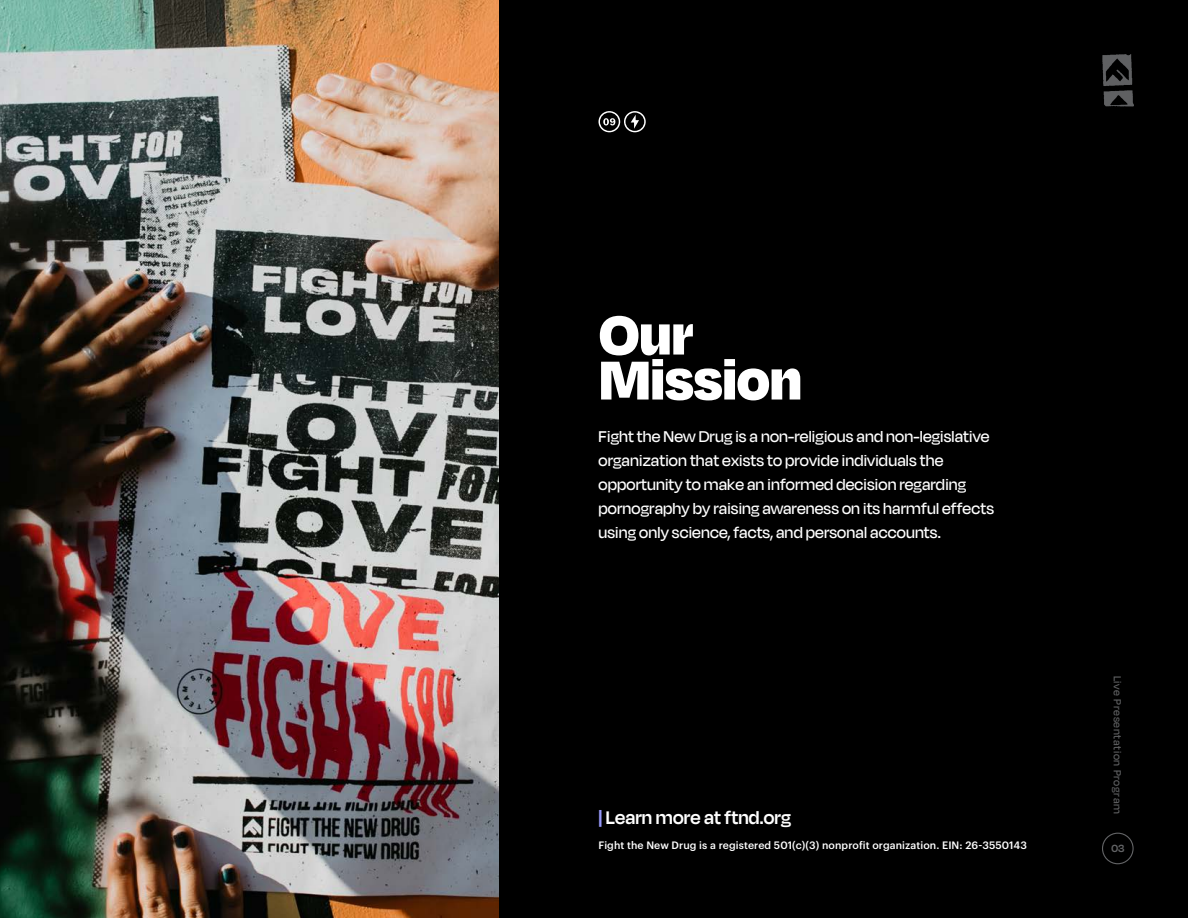
<style>
.page{position:relative;width:1188px;height:918px;background:#000}
.page>*{position:absolute;margin:0;border:0;box-sizing:border-box;transform-origin:0 0}
.t1{font:900 63px "Degular";letter-spacing:-.02em;color:#fff}
.t2{font:600 21px "Degular Display";letter-spacing:.01em;color:#fff}
.t3{font:500 18px/24px "Degular Display";letter-spacing:.01em;color:#fff}
.t4{font:500 12px "Degular Display";letter-spacing:.06em;color:#5f6062}
.t5{font:600 12px "Degular Display";color:#636466}
.t6{font:500 10.5px "Graphik";letter-spacing:.01em;color:#fff}
.s1{color:#9799f9}
</style>
<div class="page">
<div style="left:1102px;top:833px;width:32px;height:31px;border:1px solid #636466;border-radius:50%"></div>
<svg style="left:1102px;top:54px;width:32px;height:53px"></svg>
<img style="left:0;top:0;width:499px;height:918px">
<svg style="left:599px;top:111px;width:47px;height:21px"></svg>
<p class="t1" style="left:598px;top:293px;width:97px">Our</p>
<p class="t1" style="left:598px;top:338px;width:206px">Mission</p>
<p class="t3" style="left:598px;top:424px;width:397px">Fight the New Drug is a non-religious and non-legislative organization that exists to provide individuals the opportunity to make an informed decision regarding pornography by raising awareness on its harmful effects using only science, facts, and personal accounts.</p>
<p class="t2" style="left:598px;top:805px;width:194px"><span class="s1">|</span> Learn more at ftnd.org</p>
<p class="t6" style="left:598px;top:837px;width:430px">Fight the New Drug is a registered 501(c)(3) nonprofit organization. EIN: 26-3550143</p>
<p class="t4" style="left:1124px;top:676px;width:139px;rotate:90deg">Live Presentation Program</p>
<p class="t5" style="left:1111px;top:842px;width:14px">03</p>
</div>
